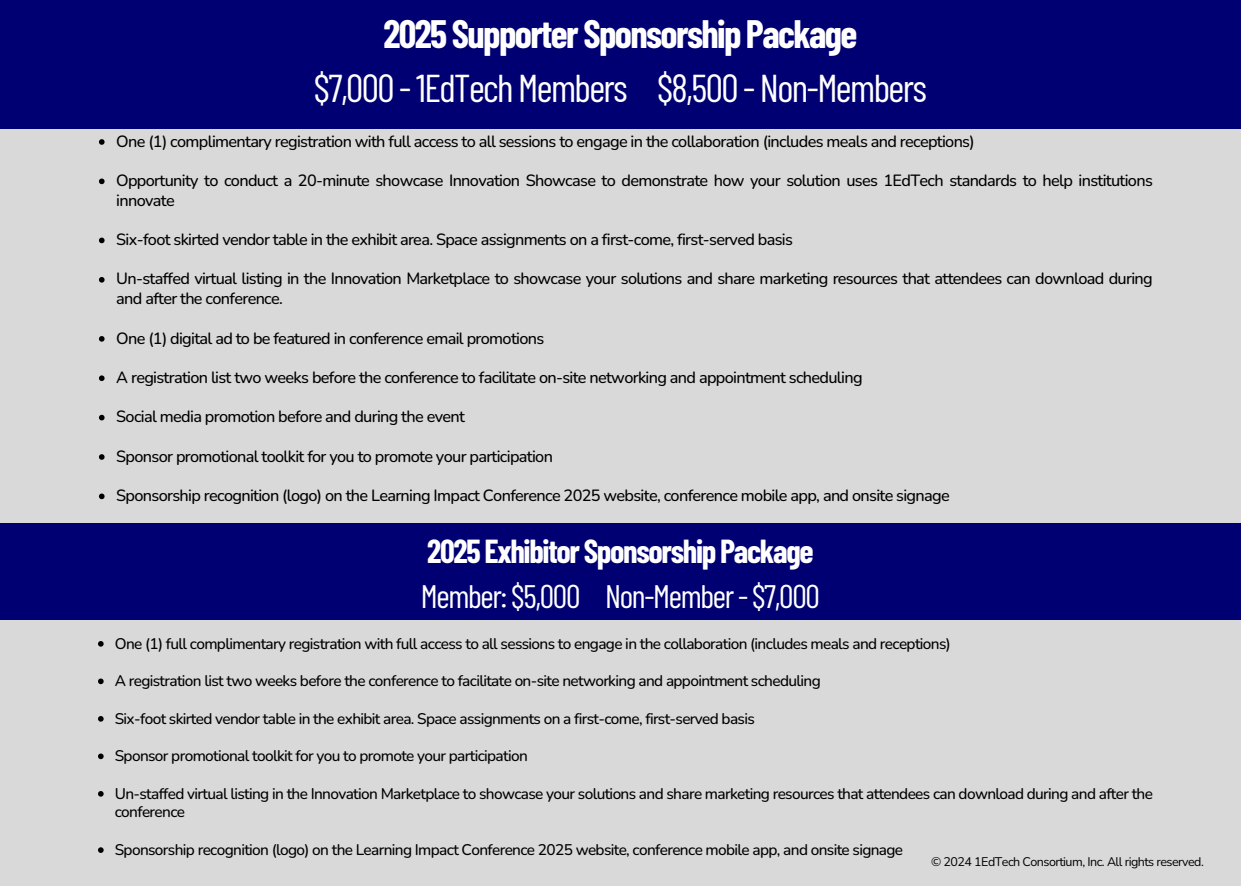
<style>
.page{position:relative;width:1241px;height:886px;background:#fff}
.page>*{position:absolute;margin:0;border:0;box-sizing:border-box;transform-origin:0 0}
.t1{font:38.75px/53.5px "Barlow Condensed";letter-spacing:-.04em;color:#fff;text-align:center}
.t2{font:700 32.5px/45px "Barlow Condensed";letter-spacing:-.04em;color:#fff}
.t3{font:500 16.25px/19.8px "Nunito";letter-spacing:-.04em;color:#000}
.t4{font:500 15.38px/18.8px "Nunito";letter-spacing:-.04em;color:#000}
.t5{font:12.5px "Nunito";letter-spacing:-.04em;color:#000}
.s1{font-weight:700}
.s2{font-weight:400}
</style>
<div class="page">
<div style="left:0;top:0;width:1240px;height:886px;background:#d9d9d9"></div>
<div style="left:0;top:0;width:1240px;height:129px;background:#000072"></div>
<div style="left:0;top:524px;width:1240px;height:96px;background:#000072"></div>
<svg style="left:99px;top:139px;width:6px;height:6px"></svg>
<svg style="left:99px;top:179px;width:6px;height:5px"></svg>
<svg style="left:99px;top:238px;width:6px;height:5px"></svg>
<svg style="left:99px;top:277px;width:6px;height:6px"></svg>
<svg style="left:99px;top:336px;width:6px;height:6px"></svg>
<svg style="left:99px;top:375px;width:6px;height:6px"></svg>
<svg style="left:99px;top:415px;width:6px;height:5px"></svg>
<svg style="left:99px;top:454px;width:6px;height:6px"></svg>
<svg style="left:99px;top:494px;width:6px;height:5px"></svg>
<svg style="left:98px;top:641px;width:6px;height:6px"></svg>
<svg style="left:98px;top:678px;width:6px;height:6px"></svg>
<svg style="left:98px;top:716px;width:6px;height:6px"></svg>
<svg style="left:98px;top:753px;width:6px;height:6px"></svg>
<svg style="left:98px;top:791px;width:6px;height:6px"></svg>
<svg style="left:98px;top:847px;width:6px;height:6px"></svg>
<h1 class="t1" style="left:314px;top:6px;width:614px"><span class="s1">2025 Supporter Sponsorship Package<br></span>$7,000 - 1EdTech Members $8,500 - Non-Members</h1>
<p class="t3" style="left:116px;top:131px;width:860px">One (1) complimentary registration with full access to all sessions to engage in the collaboration (includes meals and receptions)</p>
<p class="t3" style="left:116px;top:171px;width:1038px">Opportunity to conduct a 20-minute showcase Innovation Showcase to demonstrate how your solution uses 1EdTech standards to help institutions innovate</p>
<p class="t3" style="left:116px;top:230px;width:678px">Six-foot skirted vendor table in the exhibit area. Space assignments on a first-come, first-served basis</p>
<p class="t3" style="left:116px;top:269px;width:1038px">Un-staffed virtual listing in the Innovation Marketplace to showcase your solutions and share marketing resources that attendees can download during and after the conference.</p>
<p class="t3" style="left:116px;top:328px;width:429px">One (1) digital ad to be featured in conference email promotions</p>
<p class="t3" style="left:116px;top:368px;width:747px">A registration list two weeks before the conference to facilitate on-site networking and appointment scheduling</p>
<p class="t3" style="left:116px;top:407px;width:350px">Social media promotion before and during the event</p>
<p class="t3" style="left:116px;top:446px;width:438px">Sponsor promotional toolkit for you to promote your participation</p>
<h2 class="t3" style="left:116px;top:486px;width:835px">Sponsorship recognition (logo) on the Learning Impact Conference 2025 website, conference mobile app, and onsite signage</h2>
<p class="t2" style="left:421px;top:527px;width:400px">2025 Exhibitor Sponsorship Package<br><span class="s2">Member: $5,000 Non-Member - $7,000</span></p>
<p class="t4" style="left:115px;top:634px;width:837px">One (1) full complimentary registration with full access to all sessions to engage in the collaboration (includes meals and receptions)</p>
<p class="t4" style="left:115px;top:672px;width:707px">A registration list two weeks before the conference to facilitate on-site networking and appointment scheduling</p>
<p class="t4" style="left:115px;top:709px;width:641px">Six-foot skirted vendor table in the exhibit area. Space assignments on a first-come, first-served basis</p>
<p class="t4" style="left:115px;top:747px;width:414px">Sponsor promotional toolkit for you to promote your participation</p>
<p class="t4" style="left:115px;top:784px;width:1039px">Un-staffed virtual listing in the Innovation Marketplace to showcase your solutions and share marketing resources that attendees can download during and after the conference</p>
<p class="t4" style="left:115px;top:840px;width:789px">Sponsorship recognition (logo) on the Learning Impact Conference 2025 website, conference mobile app, and onsite signage</p>
<p class="t5" style="left:931px;top:853px;width:274px">© 2024 1EdTech Consortium, Inc. All rights reserved.</p>
</div>
